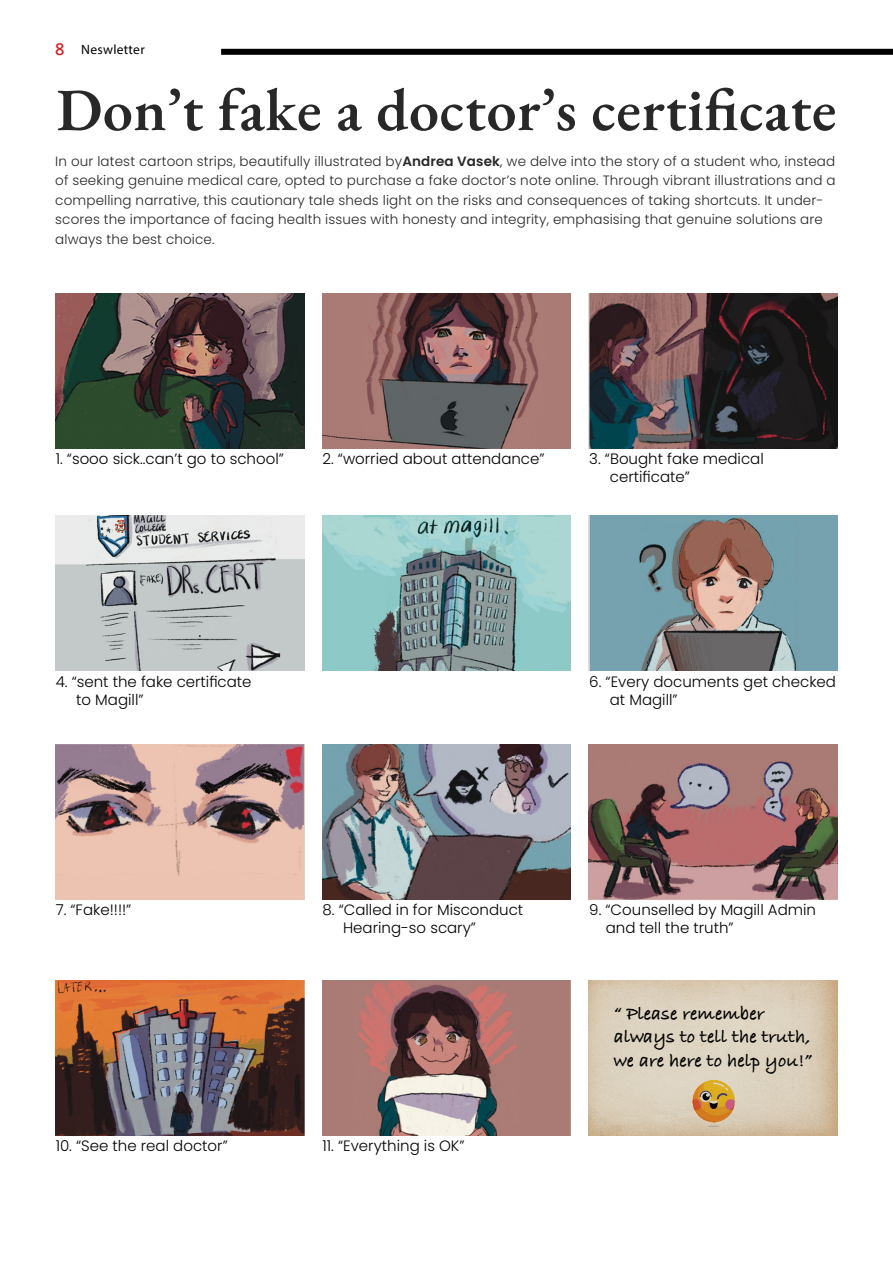
<style>
.page{position:relative;width:893px;height:1263px;background:#fff}
.page>*{position:absolute;margin:0;border:0;box-sizing:border-box;transform-origin:0 0}
.t1{font:60px "EB Garamond";letter-spacing:.01em;color:#292829}
.t2{font:700 19.5px/23.4px "Bradley Hand ITCTT";color:#000}
.t3{font:300 15px/18px "Poppins";color:#000}
.t4{font:300 13.5px/19.5px "Poppins";letter-spacing:.01em;color:#292829}
.t5{font:13.5px "Myriad Pro";letter-spacing:.02em;color:#000}
.s1{font-family:"Open Sans";font-weight:600;font-size:16.5px;color:#d2232a}
.s2{font-weight:600}
</style>
<div class="page">
<img style="left:55px;top:293px;width:249px;height:156px">
<img style="left:322px;top:293px;width:249px;height:156px">
<img style="left:589px;top:293px;width:249px;height:156px">
<img style="left:55px;top:516px;width:249px;height:155px">
<img style="left:322px;top:516px;width:249px;height:155px">
<img style="left:589px;top:516px;width:249px;height:155px">
<img style="left:55px;top:744px;width:249px;height:155px">
<img style="left:322px;top:744px;width:249px;height:155px">
<img style="left:589px;top:744px;width:249px;height:155px">
<img style="left:55px;top:980px;width:249px;height:155px">
<img style="left:322px;top:980px;width:249px;height:155px">
<img style="left:589px;top:980px;width:249px;height:155px">
<div style="left:686px;top:1076px;width:54px;height:53px;background:linear-gradient(to bottom,#dfd7c6,#d6c7b1)"></div>
<svg style="left:693px;top:1080px;width:42px;height:47px"></svg>
<div style="left:221px;top:49px;width:672px;height:6px;background:#000"></div>
<p class="t5" style="left:55px;top:41px;width:91px"><span class="s1">8</span> Neswletter</p>
<h1 class="t1" style="left:57px;top:71px;width:781px">Don’t fake a doctor’s certificate</h1>
<p class="t4" style="left:55px;top:152px;width:782px">In our latest cartoon strips, beautifully illustrated by<span class="s2">Andrea Vasek</span>, we delve into the story of a student who, instead of seeking genuine medical care, opted to purchase a fake doctor’s note online. Through vibrant illustrations and a compelling narrative, this cautionary tale sheds light on the risks and consequences of taking shortcuts. It under&shy;scores the importance of facing health issues with honesty and integrity, emphasising that genuine solutions are always the best choice.</p>
<p class="t3" style="left:56px;top:450px;width:230px">1. “sooo sick..can’t go to school”</p>
<p class="t3" style="left:322px;top:450px;width:224px">2. “worried about attendance”</p>
<p class="t3" style="left:610px;top:450px;width:155px;text-indent:-21px">3. “Bought fake medical certificate”</p>
<p class="t3" style="left:76px;top:672px;width:177px;text-indent:-21px">4. “sent the fake certificate to Magill”</p>
<p class="t3" style="left:610px;top:672px;width:228px;text-indent:-21px">6. “Every documents get checked at Magill”</p>
<p class="t3" style="left:56px;top:901px;width:77px">7. “Fake!!!!”</p>
<p class="t3" style="left:343px;top:901px;width:182px;text-indent:-21px">8. “Called in for Misconduct<br>Hearing-so scary”</p>
<p class="t3" style="left:606px;top:901px;width:212px;text-indent:-16px">9. “Counselled by Magill Admin and tell the truth”</p>
<p class="t3" style="left:56px;top:1137px;width:174px">10. “See the real doctor”</p>
<p class="t3" style="left:322px;top:1137px;width:144px">11. “Everything is OK”</p>
<h2 class="t2" style="left:614px;top:1001px;width:200px">“ Please remember always to tell the truth, we are here to help you!”</h2>
</div>
